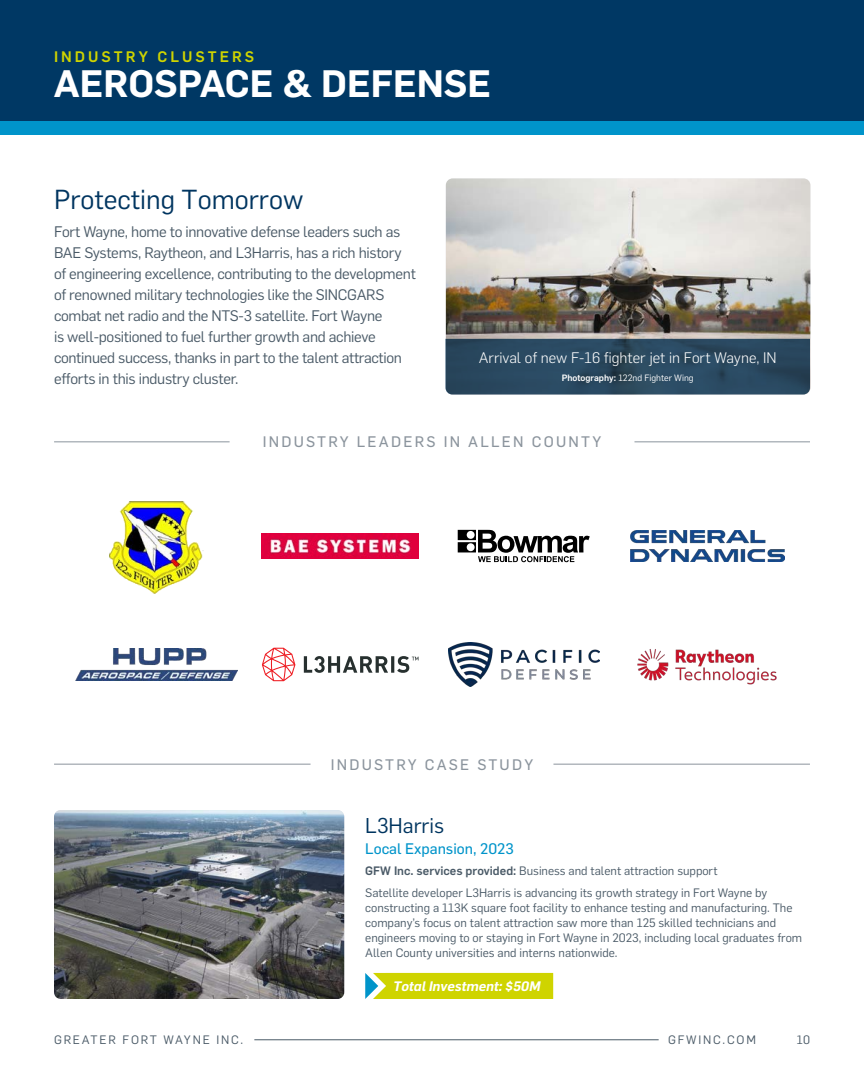
<style>
.page{position:relative;width:864px;height:1080px;background:#fff}
.page>*{position:absolute;margin:0;border:0;box-sizing:border-box;transform-origin:0 0}
.Captions{font:600 37.5px "Flama";color:#fff}
.Opening_Paragraphs{font:27px "Flama";color:#003560}
.Paragraph_-_Main_-_Style_1{font:21px "Flama";color:#003560}
.t1{font:15px/21px "Flama";letter-spacing:-.02em;color:#4a5a67}
.Opening_Paragraphs-2{font:15px "Flama Basic";letter-spacing:.15em;color:#8b949d}
.t2{font:300 15px "Flama";color:#fff}
.Opening_Paragraphs-3{font:15px "Flama Basic";color:#0094ca}
.HEADERS{font:500 15px "Flama";letter-spacing:.2em;color:#cfd400}
.Captions-2{font:italic 600 13.5px "Flama";color:#fff}
.Opening_Paragraphs-4{font:12px/15px "Flama";color:#4a5a67}
.Opening_Paragraphs-5{font:12px "Flama";letter-spacing:.15em;color:#4a5a67}
.t3{font:9px "Flama";color:#fff}
.s1{font-weight:500}
</style>
<div class="page">
<hr style="left:254px;top:1039px;width:405px;height:1px;background:#4a5a67">
<div style="left:0;top:0;width:864px;height:122px;background:#003864"></div>
<div style="left:0;top:122px;width:864px;height:13px;background:#0094ca"></div>
<img style="left:446px;top:178px;width:364px;height:161px">
<img style="left:109px;top:501px;width:95px;height:93px">
<img style="left:76px;top:648px;width:162px;height:33px">
<svg style="left:262px;top:648px;width:33px;height:33px"></svg>
<svg style="left:304px;top:656px;width:115px;height:17px"></svg>
<img style="left:630px;top:530px;width:154px;height:32px">
<svg style="left:458px;top:530px;width:132px;height:32px"></svg>
<img style="left:262px;top:534px;width:157px;height:24px">
<img style="left:637px;top:649px;width:140px;height:36px">
<img style="left:448px;top:642px;width:151px;height:45px">
<svg style="left:365px;top:973px;width:188px;height:26px;background:#c9d311"></svg>
<img style="left:54px;top:810px;width:290px;height:189px">
<hr style="left:54px;top:441px;width:176px;height:1px;background:#8b949d">
<hr style="left:634px;top:441px;width:176px;height:1px;background:#8b949d">
<hr style="left:54px;top:764px;width:257px;height:1px;background:#8b949d">
<hr style="left:553px;top:764px;width:257px;height:1px;background:#8b949d">
<svg style="left:445px;top:339px;width:365px;height:56px;background:#2c4a61"></svg>
<p class="HEADERS" style="left:54px;top:46px;width:202px">INDUSTRY CLUSTERS</p>
<p class="Captions" style="left:54px;top:57px;width:439px">AEROSPACE &amp; DEFENSE</p>
<p class="Opening_Paragraphs" style="left:54px;top:181px;width:251px">Protecting Tomorrow</p>
<p class="t1" style="left:54px;top:220px;width:363px">Fort Wayne, home to innovative defense leaders such as BAE Systems, Raytheon, and L3Harris, has a rich history of engineering excellence, contributing to the development of renowned military technologies like the SINCGARS combat net radio and the NTS-3 satellite. Fort Wayne<br>is well-positioned to fuel further growth and achieve continued success, thanks in part to the talent attraction efforts in this industry cluster.</p>
<p class="t2" style="left:479px;top:348px;width:299px">Arrival of new F-16 fighter jet in Fort Wayne, IN</p>
<p class="t3" style="left:562px;top:372px;width:134px"><span class="s1">Photography:</span> 122nd Fighter Wing</p>
<p class="Opening_Paragraphs-2" style="left:263px;top:431px;width:340px">INDUSTRY LEADERS IN ALLEN COUNTY</p>
<p class="Opening_Paragraphs-2" style="left:331px;top:754px;width:204px">INDUSTRY CASE STUDY</p>
<p class="Paragraph_-_Main_-_Style_1" style="left:365px;top:811px;width:80px">L3Harris</p>
<p class="Opening_Paragraphs-3" style="left:365px;top:838px;width:150px">Local Expansion, 2023</p>
<p class="Opening_Paragraphs-4" style="left:365px;top:863px;width:354px"><span class="s1">GFW Inc. services provided:</span> Business and talent attraction support</p>
<p class="Opening_Paragraphs-4" style="left:365px;top:884px;width:439px">Satellite developer L3Harris is advancing its growth strategy in Fort Wayne by constructing a 113K square foot facility to enhance testing and manufacturing. The company’s focus on talent attraction saw more than 125 skilled technicians and engineers moving to or staying in Fort Wayne in 2023, including local graduates from Allen County universities and interns nationwide.</p>
<p class="Captions-2" style="left:393px;top:976px;width:149px">Total Investment: $50M</p>
<p class="Opening_Paragraphs-5" style="left:54px;top:1031px;width:191px">GREATER FORT WAYNE INC.</p>
<p class="Opening_Paragraphs-5" style="left:668px;top:1031px;width:89px">GFWINC.COM</p>
<p class="Opening_Paragraphs-4" style="left:797px;top:1031px;width:15px">10</p>
</div>
